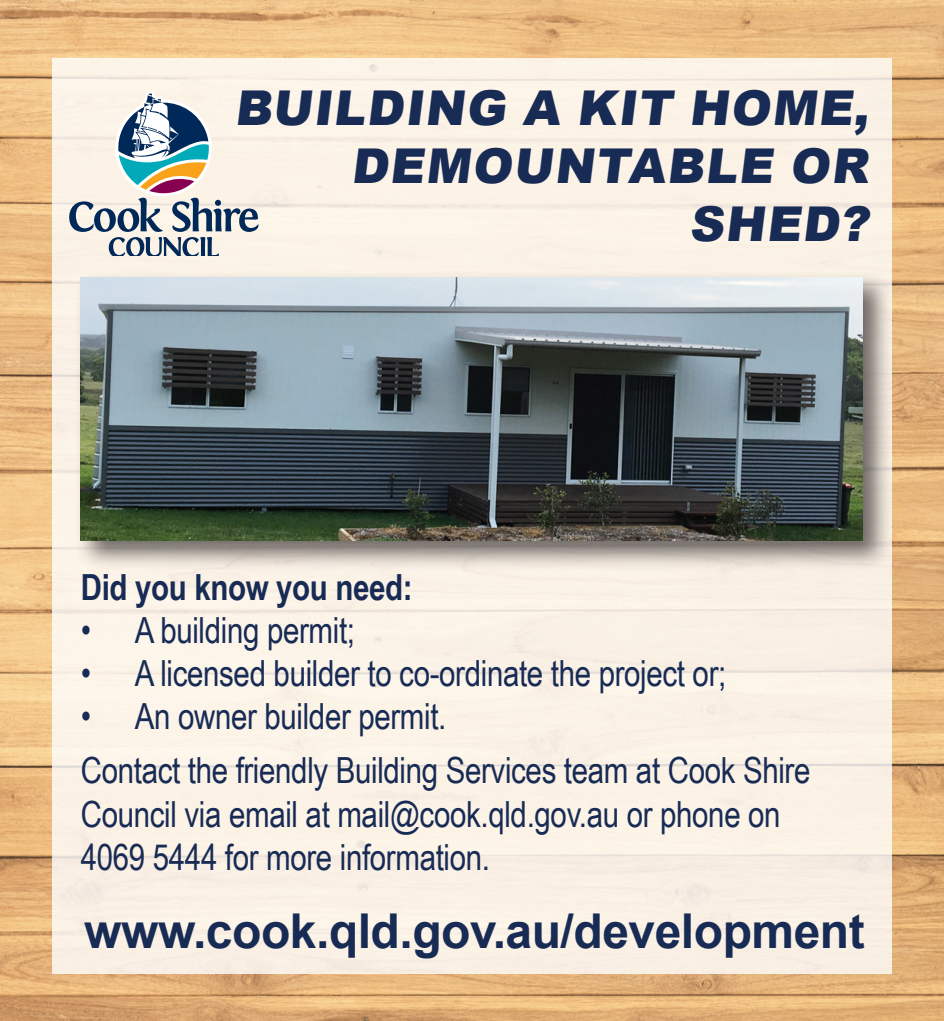
<style>
.page{position:relative;width:944px;height:1021px;background:#fff}
.page>*{position:absolute;margin:0;border:0;box-sizing:border-box;transform-origin:0 0}
.t1{font:900 48px/57.6px "Arial";color:#172b55;text-align:right}
.t2{font:700 48px "Arial";letter-spacing:-.01em;color:#172b55}
.t3{font:36px/54px "Arial Narrow";letter-spacing:-.01em;color:#172b55}
.t4{font:700 36px "Arial Narrow";letter-spacing:-.01em;color:#172b55}
</style>
<div class="page">
<img style="left:0;top:0;width:944px;height:1020px">
<div style="left:52px;top:58px;width:839px;height:915px;background:#fcf2e6"></div>
<svg style="left:69px;top:91px;width:189px;height:164px"></svg>
<div style="left:75px;top:271px;width:819px;height:299px;background:#231f20;opacity:.65"></div>
<img style="left:81px;top:277px;width:782px;height:263px">
<h1 class="t1" style="left:235px;top:78px;width:644px">BUILDING A KIT HOME,<br>DEMOUNTABLE OR<br>SHED?</h1>
<p class="t4" style="left:81px;top:560px;width:333px">Did you know you need:</p>
<p class="t3" style="left:81px;top:602px;width:276px">• A building permit;</p>
<p class="t3" style="left:81px;top:645px;width:647px">• A licensed builder to co-ordinate the project or;</p>
<p class="t3" style="left:81px;top:688px;width:731px">• An owner builder permit.<br>Contact the friendly Building Services team at Cook Shire</p>
<p class="t3" style="left:81px;top:791px;width:701px;line-height:43.2px">Council via email at mail@cook.qld.gov.au or phone on<br>4069 5444 for more information.</p>
<h1 class="t2" style="left:84px;top:897px;width:782px">www.cook.qld.gov.au/development</h1>
</div>
